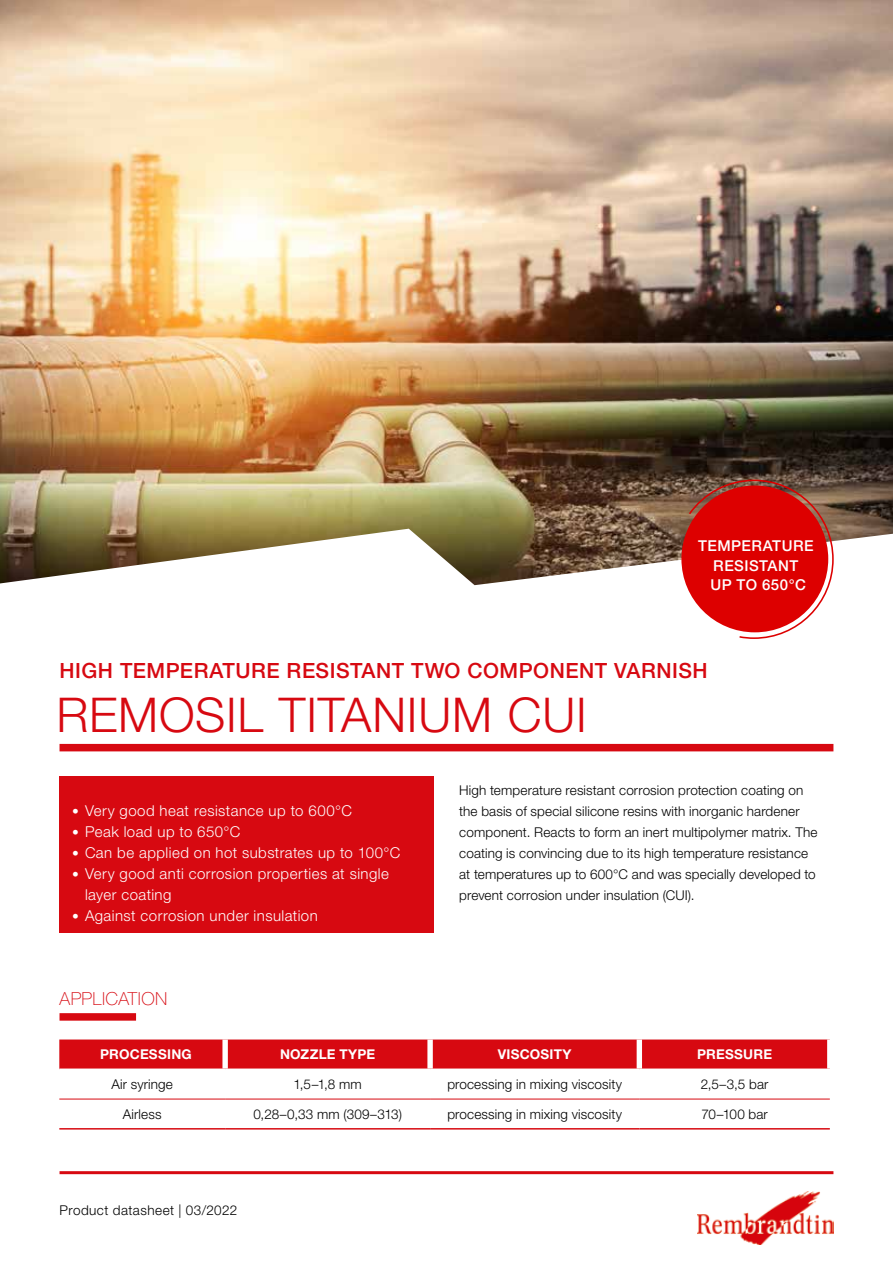
<style>
.page{position:relative;width:893px;height:1263px;background:#fff}
.page>*{position:absolute;margin:0;border:0;box-sizing:border-box;transform-origin:0 0}
.t1{font:300 48px "Helvetica Neue LTW1 G";letter-spacing:.015em;color:#d70911}
.t2{font:500 21px "Helvetica Neue LTW1 G";letter-spacing:.025em;color:#d70911}
.t3{font:100 18px "Helvetica Neue LT Pro";letter-spacing:.025em;color:#d70911}
.t4{font:300 15px/21px "Helvetica Neue LT Pro";letter-spacing:.03em;color:#fff}
.t5{font:500 15px/19.5px "Helvetica Neue LTW1 G";letter-spacing:.035em;color:#fff;text-align:center}
.t6{font:300 13.5px/21px "Helvetica Neue LT Pro";letter-spacing:.01em;color:#000}
.t7{font:700 13.5px "Helvetica Neue LT Pro";letter-spacing:.015em;color:#fff}
.t8{font:300 13.5px "Helvetica Neue LT Pro";letter-spacing:.035em;color:#000}
.s1{font-size:13.5px}
</style>
<div class="page">
<hr style="left:60px;top:1171px;width:773px;height:3px;background:#d70911">
<img style="left:697px;top:1192px;width:136px;height:52px">
<img style="left:0;top:0;width:893px;height:585px">
<div style="left:60px;top:776px;width:374px;height:157px;background:#d70911"></div>
<div style="left:60px;top:1013px;width:76px;height:8px;background:#d70911"></div>
<div style="left:59px;top:1039px;width:768px;height:29px;background:#d70911"></div>
<div style="left:222px;top:1039px;width:6px;height:29px;background:#fff"></div>
<div style="left:427px;top:1039px;width:6px;height:29px;background:#fff"></div>
<div style="left:637px;top:1039px;width:5px;height:29px;background:#fff"></div>
<hr style="left:59px;top:1099px;width:166px;height:1px;background:#d70911">
<hr style="left:59px;top:1128px;width:166px;height:1px;background:#d70911">
<hr style="left:225px;top:1099px;width:205px;height:1px;background:#d70911">
<hr style="left:430px;top:1099px;width:209px;height:1px;background:#d70911">
<hr style="left:639px;top:1099px;width:191px;height:1px;background:#d70911">
<hr style="left:225px;top:1128px;width:205px;height:1px;background:#d70911">
<hr style="left:430px;top:1128px;width:209px;height:1px;background:#d70911">
<hr style="left:639px;top:1128px;width:191px;height:1px;background:#d70911">
<div style="left:60px;top:744px;width:773px;height:7px;background:#d70911"></div>
<svg style="left:687px;top:479px;width:147px;height:160px;background:#d5302d"></svg>
<p class="t5" style="left:698px;top:536px;width:117px">TEMPERATURE<br>RESISTANT<br>UP TO 650°C</p>
<h2 class="t2" style="left:60px;top:658px;width:650px">HIGH TEMPERATURE RESISTANT TWO COMPONENT VARNISH</h2>
<h1 class="t1" style="left:56px;top:685px;width:532px">REMOSIL TITANIUM CUI</h1>
<p class="t4" style="left:72px;top:799px;width:281px"><span class="s1">•</span> Very good heat resistance up to 600°C</p>
<p class="t4" style="left:72px;top:820px;width:170px"><span class="s1">•</span> Peak load up to 650°C</p>
<p class="t4" style="left:72px;top:841px;width:330px"><span class="s1">•</span> Can be applied on hot substrates up to 100°C</p>
<p class="t4" style="left:85px;top:862px;width:305px;text-indent:-13px"><span class="s1">•</span> Very good anti corrosion properties at single layer coating</p>
<p class="t4" style="left:72px;top:904px;width:247px"><span class="s1">•</span> Against corrosion under insulation</p>
<h3 class="t3" style="left:60px;top:987px;width:109px">APPLICATION</h3>
<p class="t6" style="left:459px;top:779px;width:360px">High temperature resistant corrosion protection coating on the basis of special silicone resins with inorganic hardener component. Reacts to form an inert multipolymer matrix. The coating is convincing due to its high temperature resistance at temperatures up to 600°C and was specially developed to prevent corrosion under insulation (CUI).</p>
<p class="t7" style="left:100px;top:1046px;width:93px">PROCESSING</p>
<p class="t7" style="left:280px;top:1046px;width:97px">NOZZLE TYPE</p>
<p class="t7" style="left:498px;top:1046px;width:75px">VISCOSITY</p>
<p class="t7" style="left:697px;top:1046px;width:76px">PRESSURE</p>
<p class="t6" style="left:112px;top:1073px;width:63px">Air syringe</p>
<p class="t6" style="left:293px;top:1073px;width:70px">1,5–1,8 mm</p>
<p class="t6" style="left:447px;top:1073px;width:176px">processing in mixing viscosity</p>
<p class="t6" style="left:701px;top:1073px;width:69px">2,5–3,5 bar</p>
<p class="t6" style="left:123px;top:1103px;width:40px">Airless</p>
<p class="t6" style="left:253px;top:1103px;width:150px">0,28–0,33 mm (309–313)</p>
<p class="t6" style="left:447px;top:1103px;width:176px">processing in mixing viscosity</p>
<p class="t6" style="left:701px;top:1103px;width:68px">70–100 bar</p>
<p class="t8" style="left:60px;top:1202px;width:179px">Product datasheet | 03/2022</p>
</div>
